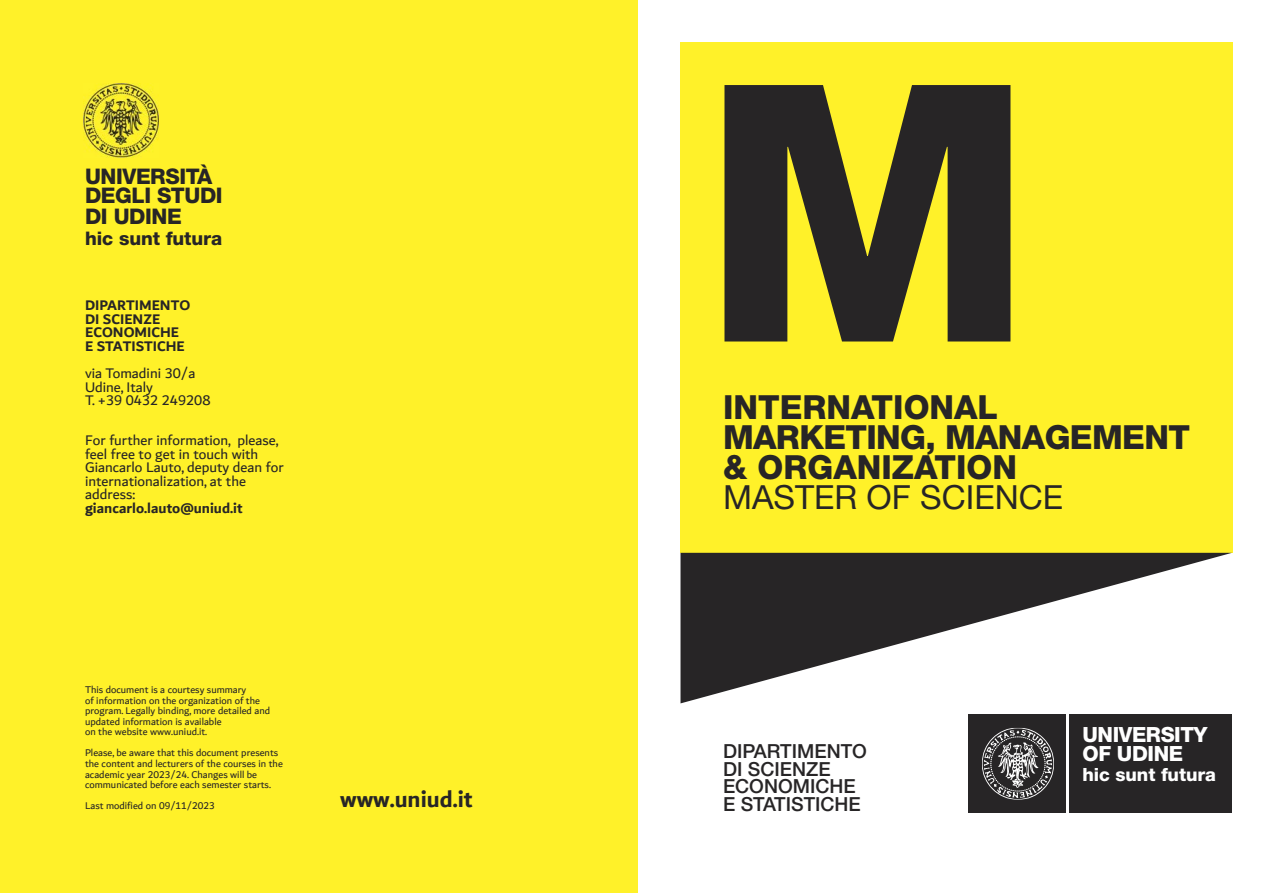
<style>
.page{position:relative;width:1276px;height:893px;background:#fff}
.page>*{position:absolute;margin:0;border:0;box-sizing:border-box;transform-origin:0 0}
.t1{font:800 359.1px "Helvetica Neue LT Std";color:#272526}
.t2{font:800 33.3px/29.8px "Helvetica Neue LT Std";color:#272526}
.t3{font:33.3px "Helvetica Neue LT Std";color:#272526}
.t4{font:700 24px "Dubai";color:#272526}
.t5{font:800 21.6px/18.8px "Helvetica Neue LT Std";letter-spacing:-.02em;color:#272526}
.t6{font:800 21px/18.1px "Helvetica Neue LT Std";letter-spacing:-.02em;color:#fff}
.t7{font:500 19.35px/17.4px "Helvetica Neue LT Std";color:#272526}
.t8{font:800 18.75px "Helvetica Neue LT Std";letter-spacing:-.005em;color:#272526}
.t9{font:800 18.15px "Helvetica Neue LT Std";letter-spacing:-.005em;color:#fff}
.t10{font:15px/13.5px "Dubai";color:#272526}
.t11{font:700 15px/13.6px "Dubai";color:#272526}
.t12{font:10.5px/10.5px "Dubai";color:#272526}
.s1{font-style:inherit}
</style>
<div class="page">
<div style="left:680px;top:43px;width:553px;height:510px;background:#fff129"></div>
<svg style="left:680px;top:553px;width:551px;height:150px"></svg>
<div style="left:968px;top:714px;width:97px;height:99px;background:#272526"></div>
<svg style="left:982px;top:727px;width:72px;height:73px"></svg>
<div style="left:1070px;top:714px;width:162px;height:99px;background:#272526"></div>
<div style="left:0;top:0;width:638px;height:893px;background:#fff129"></div>
<img style="left:84px;top:84px;width:74px;height:74px">
<h3 class="t5" style="left:85px;top:170px;width:139px">UNIVERSITÀ<br>DEGLI STUDI</h3>
<h3 class="t5" style="left:85px;top:209px;width:98px">DI UDINE</h3>
<h3 class="t8" style="left:85px;top:232px;width:139px">hic sunt futura</h3>
<h3 class="t11" style="left:85px;top:298px;width:107px">DIPARTIMENTO<br>DI SCIENZE<br>ECONOMICHE<br>E STATISTICHE</h3>
<h3 class="t10" style="left:85px;top:366px;width:127px">via Tomadini 30/a<br>Udine, Italy<br>T. +39 0432 249208</h3>
<h3 class="t10" style="left:85px;top:433px;width:200px">For further information, please, feel free to get in touch with<br>Giancarlo Lauto, deputy dean for internationalization, at the address:</h3>
<h3 class="t11" style="left:85px;top:501px;width:159px">giancarlo.lauto@uniud.it</h3>
<p class="t12" style="left:85px;top:684px;width:187px">This document is a courtesy summary<br>of information on the organization of the program. Legally binding, more detailed and updated information is available<br>on the website www.uniud.it.</p>
<p class="t12" style="left:85px;top:747px;width:199px">Please, be aware that this document presents the content and lecturers <span class="s1">o</span>f the courses in the academic year 2023/24. Changes will be communicated before each semester starts.</p>
<p class="t12" style="left:85px;top:800px;width:131px">Last modified on <span class="s1">09</span>/<span class="s1">11</span>/2023</p>
<h3 class="t4" style="left:340px;top:785px;width:134px">www.uniud.it</h3>
<h1 class="t1" style="left:701px;top:84px;width:334px">M</h1>
<h2 class="t2" style="left:723px;top:396px;width:468px">INTERNATIONAL<br>MARKETING, MANAGEMENT &amp; ORGANIZATION</h2>
<h2 class="t3" style="left:723px;top:485px;width:342px">MASTER OF SCIENCE</h2>
<h3 class="t7" style="left:723px;top:745px;width:145px">DIPARTIMENTO<br>DI SCIENZE<br>ECONOMICHE<br>E STATISTICHE</h3>
<h3 class="t6" style="left:1082px;top:728px;width:127px">UNIVERSITY<br>OF UDINE</h3>
<h3 class="t9" style="left:1082px;top:768px;width:135px">hic sunt futura</h3>
</div>
